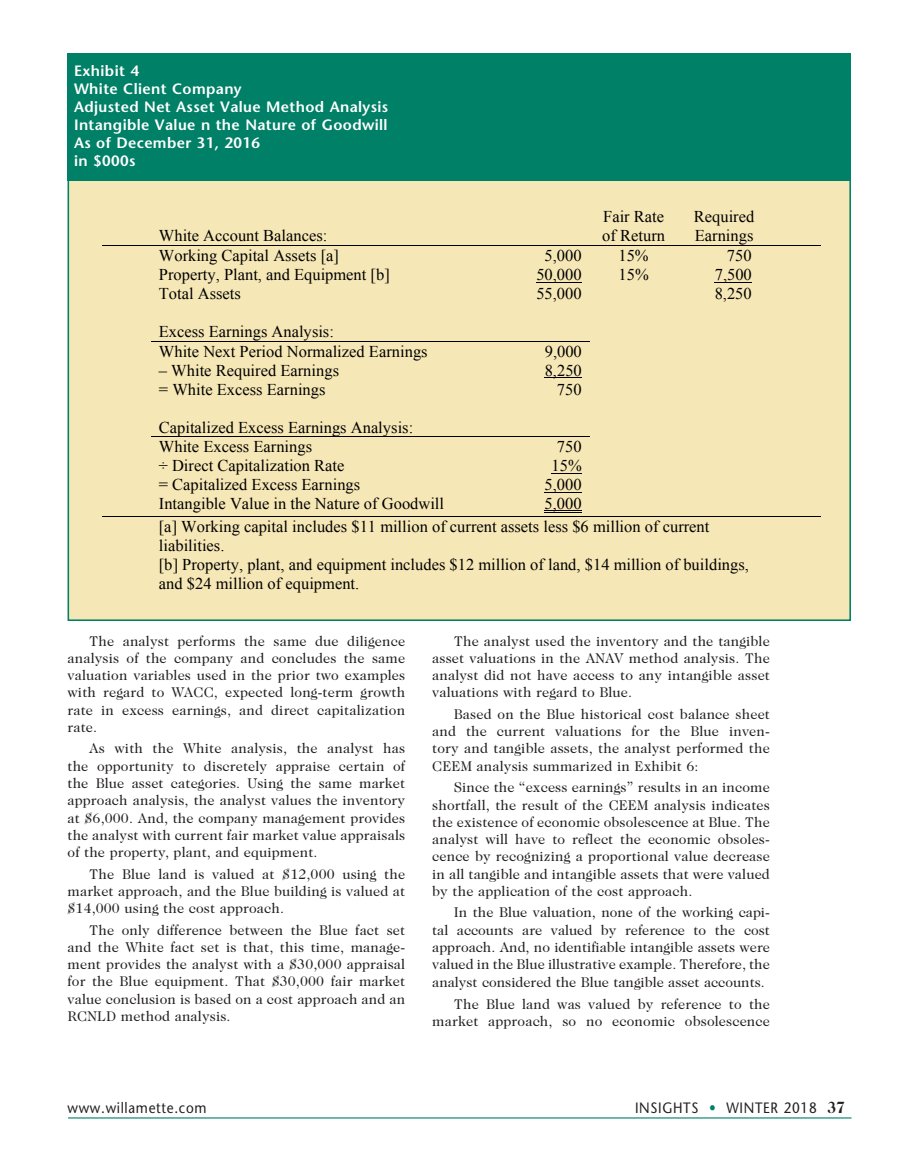
<style>
.page{position:relative;width:905px;height:1175px;background:#fff}
.page>*{position:absolute;margin:0;border:0;box-sizing:border-box;transform-origin:0 0}
.t1{font:16.5px/19px "Times New Roman";color:#000}
.Exhibit_heading{font:600 15px "Stone Sans";letter-spacing:.025em;color:#fff}
.t2{font:15px "Stone Sans";letter-spacing:.05em;color:#231f20;scale:.9 1}
.body{font:14.25px/17.2px "Caslon Two Twenty Four";letter-spacing:.01em;color:#231f20;text-align:justify}
.s1{color:#008066}
.s2{font-family:"Caslon Two Twenty Four";font-weight:700;font-size:16.5px}
</style>
<div class="page">
<hr style="left:68px;top:1117px;width:783px;height:1px;background:#008066">
<div style="left:68px;top:175px;width:782px;height:445px;background:#f6e7b6"></div>
<hr style="left:102px;top:245px;width:718px;height:1px;background:#000">
<hr style="left:536px;top:282px;width:45px;height:1px;background:#000">
<hr style="left:714px;top:282px;width:37px;height:1px;background:#000">
<hr style="left:151px;top:341px;width:438px;height:1px;background:#000">
<hr style="left:544px;top:377px;width:37px;height:1px;background:#000">
<hr style="left:151px;top:436px;width:438px;height:1px;background:#000">
<hr style="left:551px;top:473px;width:30px;height:1px;background:#000">
<hr style="left:544px;top:492px;width:37px;height:1px;background:#000">
<hr style="left:544px;top:510px;width:37px;height:1px;background:#000">
<hr style="left:544px;top:512px;width:37px;height:1px;background:#000">
<hr style="left:102px;top:516px;width:718px;height:1px;background:#000">
<div style="left:68px;top:54px;width:782px;height:127px;background:#008066"></div>
<p class="Exhibit_heading" style="left:74px;top:61px;width:66px">Exhibit 4</p>
<p class="Exhibit_heading" style="left:74px;top:79px;width:169px">White Client Company</p>
<p class="Exhibit_heading" style="left:74px;top:97px;width:316px">Adjusted Net Asset Value Method Analysis</p>
<p class="Exhibit_heading" style="left:74px;top:115px;width:315px">Intangible Value n the Nature of Goodwill</p>
<p class="Exhibit_heading" style="left:74px;top:133px;width:188px">As of December 31, 2016</p>
<p class="Exhibit_heading" style="left:74px;top:151px;width:63px">in $000s</p>
<p class="t1" style="left:159px;top:226px;width:170px">White Account Balances:</p>
<p class="t1" style="left:602px;top:207px;width:64px">Fair Rate of Return</p>
<p class="t1" style="left:693px;top:207px;width:62px">Required<br>Earnings</p>
<p class="t1" style="left:159px;top:246px;width:182px">Working Capital Assets [a]</p>
<p class="t1" style="left:544px;top:246px;width:39px">5,000</p>
<p class="t1" style="left:618px;top:246px;width:32px">15%</p>
<p class="t1" style="left:727px;top:246px;width:26px">750</p>
<p class="t1" style="left:159px;top:265px;width:232px">Property, Plant, and Equipment [b]</p>
<p class="t1" style="left:536px;top:265px;width:47px">50,000</p>
<p class="t1" style="left:618px;top:265px;width:32px">15%</p>
<p class="t1" style="left:714px;top:265px;width:39px">7,500</p>
<p class="t1" style="left:159px;top:284px;width:83px">Total Assets</p>
<p class="t1" style="left:536px;top:284px;width:47px">55,000</p>
<p class="t1" style="left:714px;top:284px;width:39px">8,250</p>
<p class="t1" style="left:159px;top:321px;width:270px;line-height:19.6px">Excess Earnings Analysis:<br>White Next Period Normalized Earnings</p>
<p class="t1" style="left:544px;top:341px;width:39px">9,000</p>
<p class="t1" style="left:159px;top:360px;width:182px">– White Required Earnings</p>
<p class="t1" style="left:544px;top:360px;width:39px">8,250</p>
<p class="t1" style="left:159px;top:379px;width:168px">= White Excess Earnings</p>
<p class="t1" style="left:557px;top:379px;width:26px">750</p>
<p class="t1" style="left:159px;top:417px;width:256px;line-height:19.6px">Capitalized Excess Earnings Analysis:<br>White Excess Earnings</p>
<p class="t1" style="left:557px;top:437px;width:26px">750</p>
<p class="t1" style="left:159px;top:456px;width:187px">÷ Direct Capitalization Rate</p>
<p class="t1" style="left:551px;top:456px;width:32px">15%</p>
<p class="t1" style="left:159px;top:475px;width:203px">= Capitalized Excess Earnings</p>
<p class="t1" style="left:544px;top:475px;width:39px">5,000</p>
<p class="t1" style="left:159px;top:494px;width:287px">Intangible Value in the Nature of Goodwill</p>
<p class="t1" style="left:159px;top:492px;width:552px;line-height:22.6px;text-indent:385px">5,000<br>[a] Working capital includes $11 million of current assets less $6 million of current</p>
<p class="t1" style="left:159px;top:536px;width:591px">liabilities.<br>[b] Property, plant, and equipment includes $12 million of land, $14 million of buildings, and $24 million of equipment.</p>
<p class="body" style="left:68px;top:632px;width:339px;text-indent:22px">The analyst performs the same due diligence analysis of the company and concludes the same valuation variables used in the prior two examples with regard to WACC, expected long-term growth rate in excess earnings, and direct capitalization rate.</p>
<p class="body" style="left:68px;top:740px;width:339px;text-indent:22px">As with the White analysis, the analyst has the opportunity to discretely appraise certain of the Blue asset categories. Using the same market approach analysis, the analyst values the inventory at $6,000. And, the company management provides the analyst with current fair market value appraisals of the property, plant, and equipment.</p>
<p class="body" style="left:68px;top:865px;width:339px;text-indent:22px">The Blue land is valued at $12,000 using the market approach, and the Blue building is valued at $14,000 using the cost approach.</p>
<p class="body" style="left:68px;top:921px;width:339px;text-indent:22px">The only difference between the Blue fact set and the White fact set is that, this time, manage&shy;ment provides the analyst with a $30,000 appraisal for the Blue equipment. That $30,000 fair market value conclusion is based on a cost approach and an RCNLD method analysis.</p>
<p class="body" style="left:432px;top:632px;width:339px;text-indent:22px">The analyst used the inventory and the tangible asset valuations in the ANAV method analysis. The analyst did not have access to any intangible asset valuations with regard to Blue.</p>
<p class="body" style="left:432px;top:705px;width:339px;text-indent:22px">Based on the Blue historical cost balance sheet and the current valuations for the Blue inven&shy;tory and tangible assets, the analyst performed the CEEM analysis summarized in Exhibit 6:</p>
<p class="body" style="left:432px;top:778px;width:339px;text-indent:22px">Since the “excess earnings” results in an income shortfall, the result of the CEEM analysis indicates the existence of economic obsolescence at Blue. The analyst will have to reflect the economic obsoles&shy;cence by recognizing a proportional value decrease in all tangible and intangible assets that were valued by the application of the cost approach.</p>
<p class="body" style="left:432px;top:903px;width:339px;text-indent:22px">In the Blue valuation, none of the working capi&shy;tal accounts are valued by reference to the cost approach. And, no identifiable intangible assets were valued in the Blue illustrative example. Therefore, the analyst considered the Blue tangible asset accounts.</p>
<p class="body" style="left:432px;top:995px;width:339px;line-height:17.7px;text-align:right">The Blue land was valued by reference to the market approach, so no economic obsolescence</p>
<p class="t2" style="left:68px;top:1098px;width:156px">www.willamette. com</p>
<p class="t2" style="left:635px;top:1098px;width:235px">INSIGHTS <span class="s1">•</span> WINTER 2018 <span class="s2">37</span></p>
</div>
